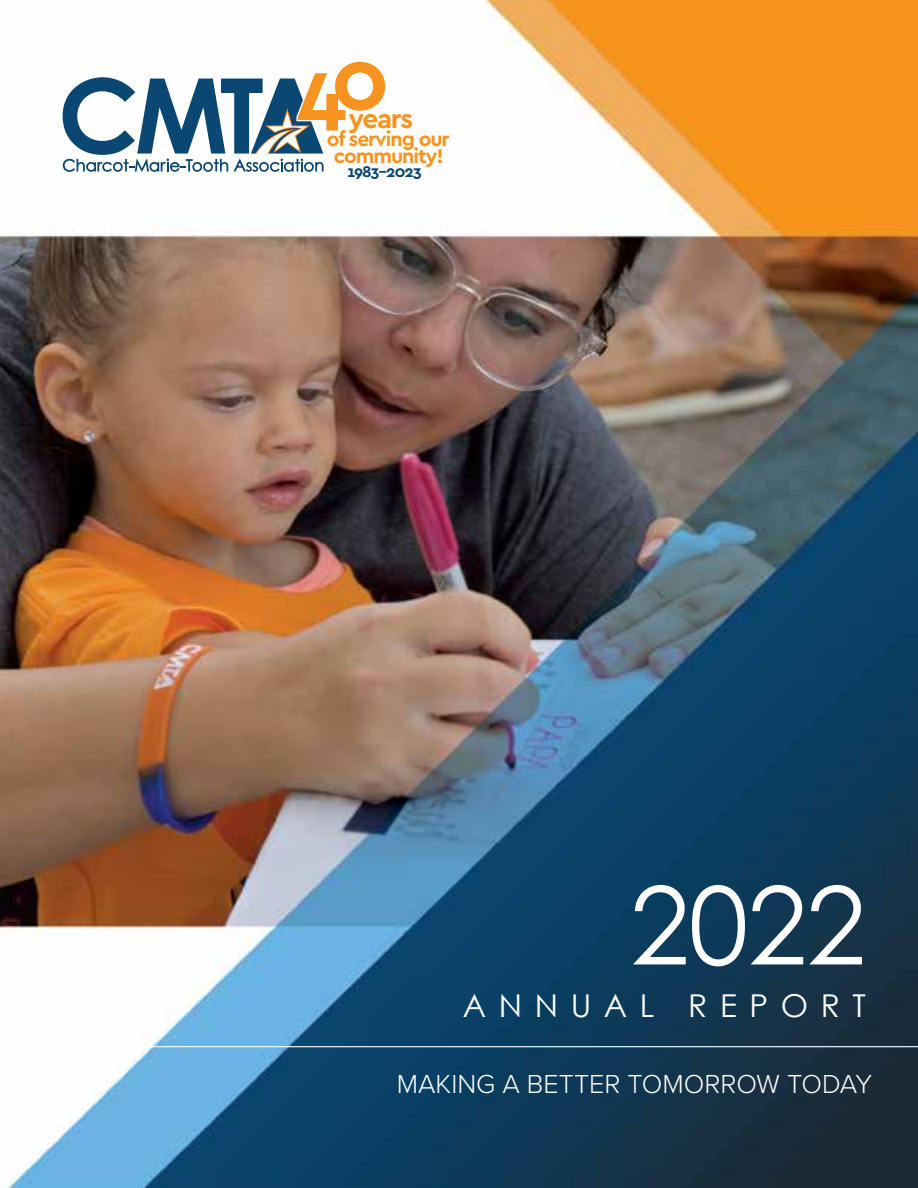
<style>
.page{position:relative;width:918px;height:1188px;background:#fff}
.page>*{position:absolute;margin:0;border:0;box-sizing:border-box;transform-origin:0 0}
.t1{font:108px "Century Gothic";color:#fff}
.t2{font:31.5px "Century Gothic";letter-spacing:.4em;color:#fff}
.t3{font:700 27.9px "Cera GR";letter-spacing:-.05em;color:#f79320}
.t4{font:300 27px "Proxima Nova";color:#fff}
.t5{font:700 20.85px/17.2px "Cera GR";letter-spacing:-.05em;color:#f79320;text-align:center}
.t6{font:700 16.2px "Cera GR";letter-spacing:-.05em;color:#0b4773}
</style>
<div class="page">
<img style="left:0;top:0;width:918px;height:1188px">
<svg style="left:63px;top:60px;width:325px;height:112px"></svg>
<hr style="left:0;top:1046px;width:918px;height:1px;background:#fff">
<p class="t3" style="left:349px;top:103px;width:66px">years</p>
<p class="t5" style="left:327px;top:131px;width:124px">of serving our community!</p>
<p class="t6" style="left:347px;top:163px;width:76px">1983–2023</p>
<h1 class="t1" style="left:630px;top:860px;width:238px">2022</h1>
<p class="t2" style="left:463px;top:986px;width:405px">ANNUAL REPORT</p>
<p class="t4" style="left:397px;top:1064px;width:477px">MAKING A BETTER TOMORROW TODAY</p>
</div>
